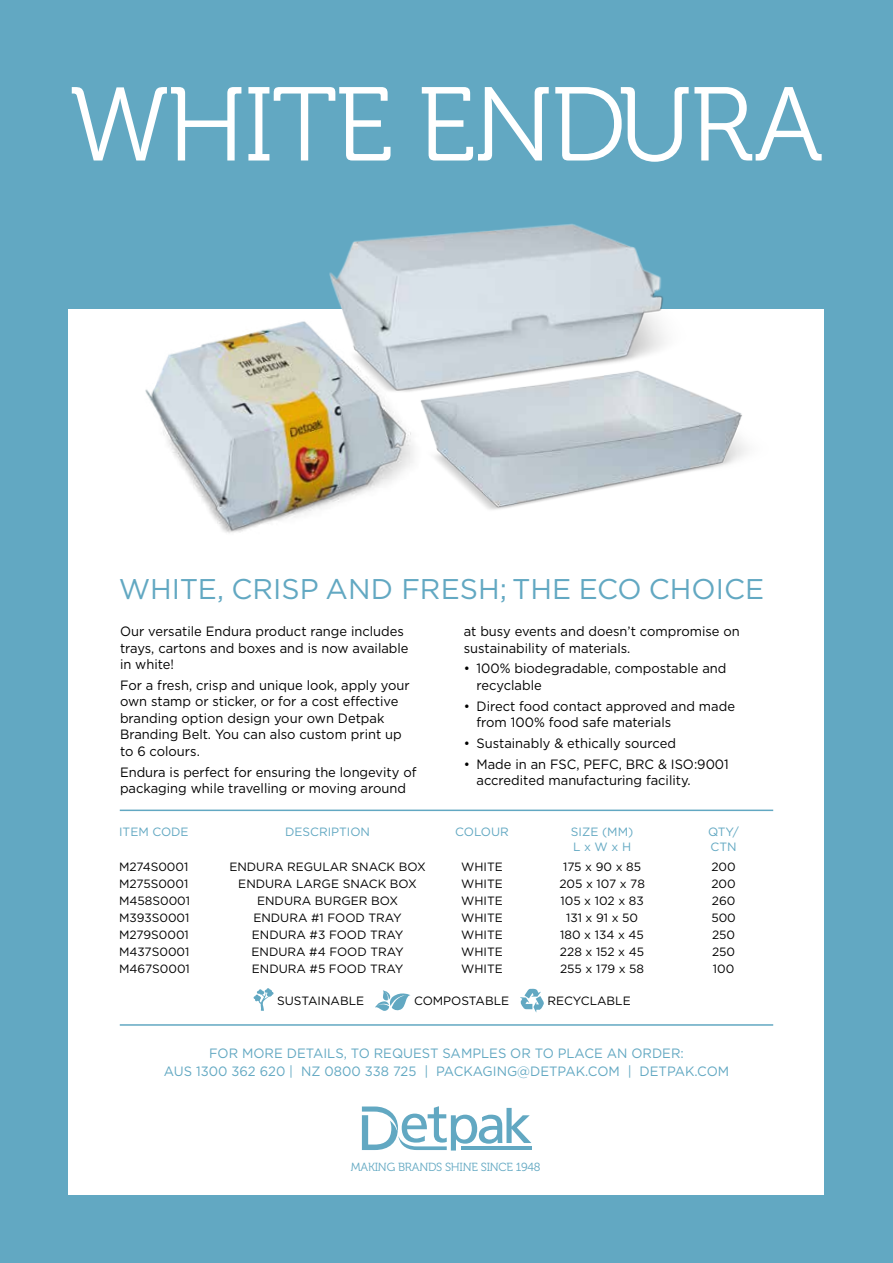
<style>
.page{position:relative;width:893px;height:1263px;background:#62a8c2}
.page>*{position:absolute;margin:0;border:0;box-sizing:border-box;transform-origin:0 0}
.t1{font:104.55px "Museo 300";letter-spacing:-.02em;color:#fff}
.t2{font:28.5px "Gotham";color:#62a8c2}
.t3{font:13.5px/16.5px "Gotham";color:#000;scale:.96 1}
.t4{font:13.5px/18px "Gotham";color:#62a8c2;text-align:center}
.t5{font:12px "Gotham";color:#000}
.t6{font:12px "Gotham";color:#62a8c2}
.t7{font:11.7px "Museo 300";letter-spacing:-.02em;color:#62a8c2}
</style>
<div class="page">
<div style="left:68px;top:310px;width:755px;height:885px;background:#fff"></div>
<img style="left:392px;top:224px;width:248px;height:35px">
<img style="left:68px;top:238px;width:432px;height:295px">
<img style="left:327px;top:259px;width:497px;height:336px">
<svg style="left:362px;top:1106px;width:169px;height:44px"></svg>
<hr style="left:120px;top:809px;width:653px;height:2px;background:#62a8c2">
<hr style="left:120px;top:1024px;width:653px;height:2px;background:#62a8c2">
<svg style="left:254px;top:988px;width:19px;height:23px"></svg>
<svg style="left:375px;top:990px;width:35px;height:21px"></svg>
<svg style="left:520px;top:989px;width:24px;height:23px"></svg>
<h1 class="t1" style="left:70px;top:68px;width:754px">WHITE ENDURA</h1>
<h2 class="t2" style="left:119px;top:571px;width:647px">WHITE, CRISP AND FRESH; THE ECO CHOICE</h2>
<p class="t3" style="left:120px;top:623px;width:302px">Our versatile Endura product range includes trays, cartons and boxes and is now available in white!</p>
<p class="t3" style="left:120px;top:676px;width:303px">For a fresh, crisp and unique look, apply your own stamp or sticker, or for a cost effective branding option design your own Detpak Branding Belt. You can also custom print up to 6 colours.</p>
<p class="t3" style="left:120px;top:763px;width:310px">Endura is perfect for ensuring the longevity of packaging while travelling or moving around</p>
<p class="t3" style="left:464px;top:623px;width:289px">at busy events and doesn’t compromise on sustainability of materials.</p>
<p class="t3" style="left:476px;top:660px;width:262px;text-indent:-13px">• 100% biodegradable, compostable and recyclable</p>
<p class="t3" style="left:476px;top:697px;width:271px;text-indent:-13px">• Direct food contact approved and made from 100% food safe materials</p>
<p class="t3" style="left:464px;top:734px;width:223px">• Sustainably &amp; ethically sourced</p>
<p class="t3" style="left:476px;top:755px;width:264px;text-indent:-13px">• Made in an FSC, PEFC, BRC &amp; ISO:9001 accredited manufacturing facility.</p>
<p class="t6" style="left:119px;top:824px;width:71px">ITEM CODE</p>
<p class="t6" style="left:285px;top:824px;width:87px">DESCRIPTION</p>
<p class="t6" style="left:455px;top:824px;width:55px">COLOUR</p>
<p class="t6" style="left:571px;top:824px;width:64px">SIZE (MM)</p>
<p class="t6" style="left:708px;top:824px;width:32px">QTY/</p>
<p class="t6" style="left:573px;top:839px;width:60px">L x W x H</p>
<p class="t6" style="left:711px;top:839px;width:28px">CTN</p>
<p class="t5" style="left:119px;top:859px;width:71px">M274S0001</p>
<p class="t5" style="left:229px;top:859px;width:198px">ENDURA REGULAR SNACK BOX</p>
<p class="t5" style="left:461px;top:859px;width:43px">WHITE</p>
<p class="t5" style="left:563px;top:859px;width:79px">175 x 90 x 85</p>
<p class="t5" style="left:711px;top:859px;width:26px">200</p>
<p class="t5" style="left:119px;top:876px;width:71px">M275S0001</p>
<p class="t5" style="left:238px;top:876px;width:180px">ENDURA LARGE SNACK BOX</p>
<p class="t5" style="left:461px;top:876px;width:43px">WHITE</p>
<p class="t5" style="left:559px;top:876px;width:87px">205 x 107 x 78</p>
<p class="t5" style="left:711px;top:876px;width:26px">200</p>
<p class="t5" style="left:119px;top:893px;width:73px">M458S0001</p>
<p class="t5" style="left:257px;top:893px;width:142px">ENDURA BURGER BOX</p>
<p class="t5" style="left:461px;top:893px;width:43px">WHITE</p>
<p class="t5" style="left:560px;top:893px;width:85px">105 x 102 x 83</p>
<p class="t5" style="left:712px;top:893px;width:25px">260</p>
<p class="t5" style="left:119px;top:910px;width:72px">M393S0001</p>
<p class="t5" style="left:253px;top:910px;width:150px">ENDURA #1 FOOD TRAY</p>
<p class="t5" style="left:461px;top:910px;width:43px">WHITE</p>
<p class="t5" style="left:566px;top:910px;width:74px">131 x 91 x 50</p>
<p class="t5" style="left:711px;top:910px;width:26px">500</p>
<p class="t5" style="left:119px;top:927px;width:71px">M279S0001</p>
<p class="t5" style="left:252px;top:927px;width:153px">ENDURA #3 FOOD TRAY</p>
<p class="t5" style="left:461px;top:927px;width:43px">WHITE</p>
<p class="t5" style="left:560px;top:927px;width:85px">180 x 134 x 45</p>
<p class="t5" style="left:712px;top:927px;width:25px">250</p>
<p class="t5" style="left:119px;top:944px;width:72px">M437S0001</p>
<p class="t5" style="left:251px;top:944px;width:154px">ENDURA #4 FOOD TRAY</p>
<p class="t5" style="left:461px;top:944px;width:43px">WHITE</p>
<p class="t5" style="left:560px;top:944px;width:86px">228 x 152 x 45</p>
<p class="t5" style="left:712px;top:944px;width:25px">250</p>
<p class="t5" style="left:119px;top:961px;width:72px">M467S0001</p>
<p class="t5" style="left:252px;top:961px;width:153px">ENDURA #5 FOOD TRAY</p>
<p class="t5" style="left:461px;top:961px;width:43px">WHITE</p>
<p class="t5" style="left:560px;top:961px;width:85px">255 x 179 x 58</p>
<p class="t5" style="left:713px;top:961px;width:23px">100</p>
<p class="t5" style="left:277px;top:993px;width:89px">SUSTAINABLE</p>
<p class="t5" style="left:414px;top:993px;width:97px">COMPOSTABLE</p>
<p class="t5" style="left:547px;top:993px;width:85px">RECYCLABLE</p>
<p class="t4" style="left:164px;top:1044px;width:567px">FOR MORE DETAILS, TO REQUEST SAMPLES OR TO PLACE AN ORDER:<br>AUS 1300 362 620 | NZ 0800 338 725 | PACKAGING@DETPAK.COM | DETPAK.COM</p>
<p class="t7" style="left:351px;top:1161px;width:191px">MAKING BRANDS SHINE SINCE 1948</p>
</div>
